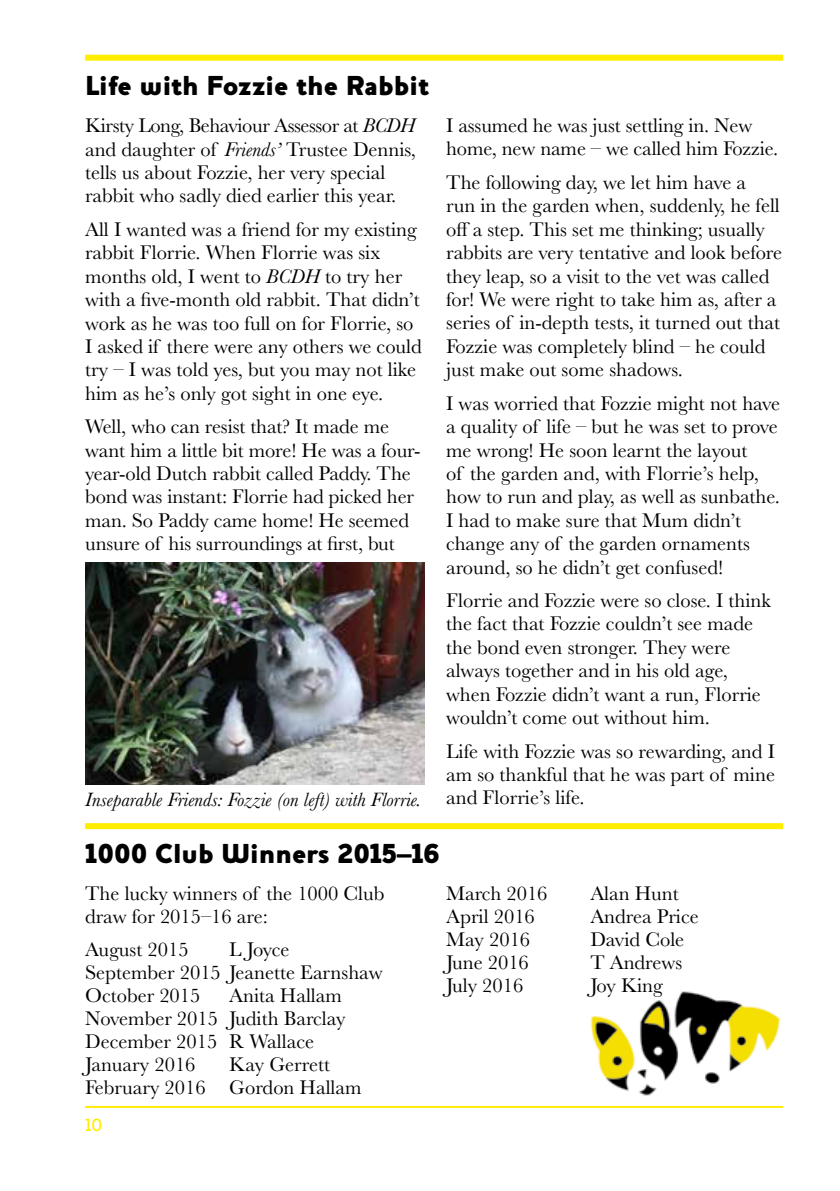
<style>
.page{position:relative;width:840px;height:1191px;background:#fff}
.page>*{position:absolute;margin:0;border:0;box-sizing:border-box;transform-origin:0 0}
.t1{font:800 28px "Houschka";color:#000}
.t2{font:20.4px/23.4px "Baskerville";color:#000}
.t3{font:italic 20px "Baskerville";color:#000}
.t4{font:500 18px "Houschka";color:#ffed00}
.s1{font-style:italic}
.s2{font-style:normal;font-size:20.4px}
</style>
<div class="page">
<div style="left:85px;top:55px;width:697px;height:6px;background:#ffed00"></div>
<hr style="left:85px;top:1106px;width:697px;height:2px;background:#ffed00">
<img style="left:85px;top:563px;width:339px;height:221px">
<div style="left:85px;top:823px;width:697px;height:6px;background:#ffed00"></div>
<img style="left:590px;top:991px;width:191px;height:105px">
<h1 class="t1" style="left:85px;top:69px;width:345px">Life with Fozzie the Rabbit</h1>
<p class="t2" style="left:85px;top:114px;width:332px">Kirsty Long, Behaviour Assessor at <span class="s1">BCDH </span>and daughter of <span class="s1">Friends’</span> Trustee Dennis, tells us about Fozzie, her very special rabbit who sadly died earlier this year.</p>
<p class="t2" style="left:85px;top:218px;width:338px">All I wanted was a friend for my existing rabbit Florrie. When Florrie was six months old, I went to <span class="s1">BCDH</span> to try her with a five-month old rabbit. That didn’t work as he was too full on for Florrie, so I asked if there were any others we could try – I was told yes, but you may not like him as he’s only got sight in one eye.</p>
<p class="t2" style="left:85px;top:415px;width:337px">Well, who can resist that? It made me want him a little bit more! He was a four&shy;year-old Dutch rabbit called Paddy. The bond was instant: Florrie had picked her man. So Paddy came home! He seemed unsure of his surroundings at first, but</p>
<p class="t2" style="left:446px;top:114px;width:333px">I assumed he was just settling in. New home, new name – we called him Fozzie.</p>
<p class="t2" style="left:446px;top:171px;width:337px">The following day, we let him have a<br>run in the garden when, suddenly, he fell off a step. This set me thinking; usually rabbits are very tentative and look before they leap, so a visit to the vet was called for! We were right to take him as, after a series of in-depth tests, it turned out that Fozzie was completely blind – he could just make out some shadows.</p>
<p class="t2" style="left:446px;top:392px;width:335px">I was worried that Fozzie might not have a quality of life – but he was set to prove me wrong! He soon learnt the layout<br>of the garden and, with Florrie’s help, how to run and play, as well as sunbathe.<br>I had to make sure that Mum didn’t change any of the garden ornaments around, so he didn’t get confused!</p>
<p class="t2" style="left:446px;top:589px;width:326px">Florrie and Fozzie were so close. I think the fact that Fozzie couldn’t see made the bond even stronger. They were always together and in his old age, when Fozzie didn’t want a run, Florrie wouldn’t come out without him.</p>
<p class="t2" style="left:446px;top:739px;width:330px">Life with Fozzie was so rewarding, and I am so thankful that he was part of mine</p>
<p class="t3" style="left:85px;top:786px;width:500px">Inseparable Friends: Fozzie (on left) with Florrie. <span class="s2">and Florrie’s life.</span></p>
<h1 class="t1" style="left:85px;top:837px;width:356px">1000 Club Winners 2015–16</h1>
<p class="t2" style="left:85px;top:882px;width:301px">The lucky winners of the 1000 Club draw for 2015–16 are:</p>
<p class="t2" style="left:85px;top:938px;width:105px">August 2015</p>
<p class="t2" style="left:446px;top:882px;width:103px">March 2016</p>
<p class="t2" style="left:590px;top:882px;width:90px">Alan Hunt</p>
<p class="t2" style="left:446px;top:905px;width:90px">April 2016</p>
<p class="t2" style="left:590px;top:905px;width:110px">Andrea Price</p>
<p class="t2" style="left:446px;top:928px;width:85px">May 2016</p>
<p class="t2" style="left:590px;top:928px;width:95px">David Cole</p>
<p class="t2" style="left:446px;top:951px;width:84px">June 2016</p>
<p class="t2" style="left:590px;top:951px;width:93px">T Andrews</p>
<p class="t2" style="left:446px;top:974px;width:79px">July 2016</p>
<p class="t2" style="left:590px;top:974px;width:74px">Joy King</p>
<p class="t2" style="left:85px;top:938px;width:299px;text-indent:144px">L Joyce<br>September 2015 Jeanette Earnshaw<br>October 2015</p>
<p class="t2" style="left:85px;top:984px;width:262px;text-indent:144px">Anita Hallam<br>November 2015 Judith Barclay<br>December 2015 R Wallace<br>January 2016</p>
<p class="t2" style="left:85px;top:1053px;width:278px;text-indent:144px">Kay Gerrett<br>February 2016 Gordon Hallam</p>
<p class="t4" style="left:85px;top:1114px;width:19px">10</p>
</div>
